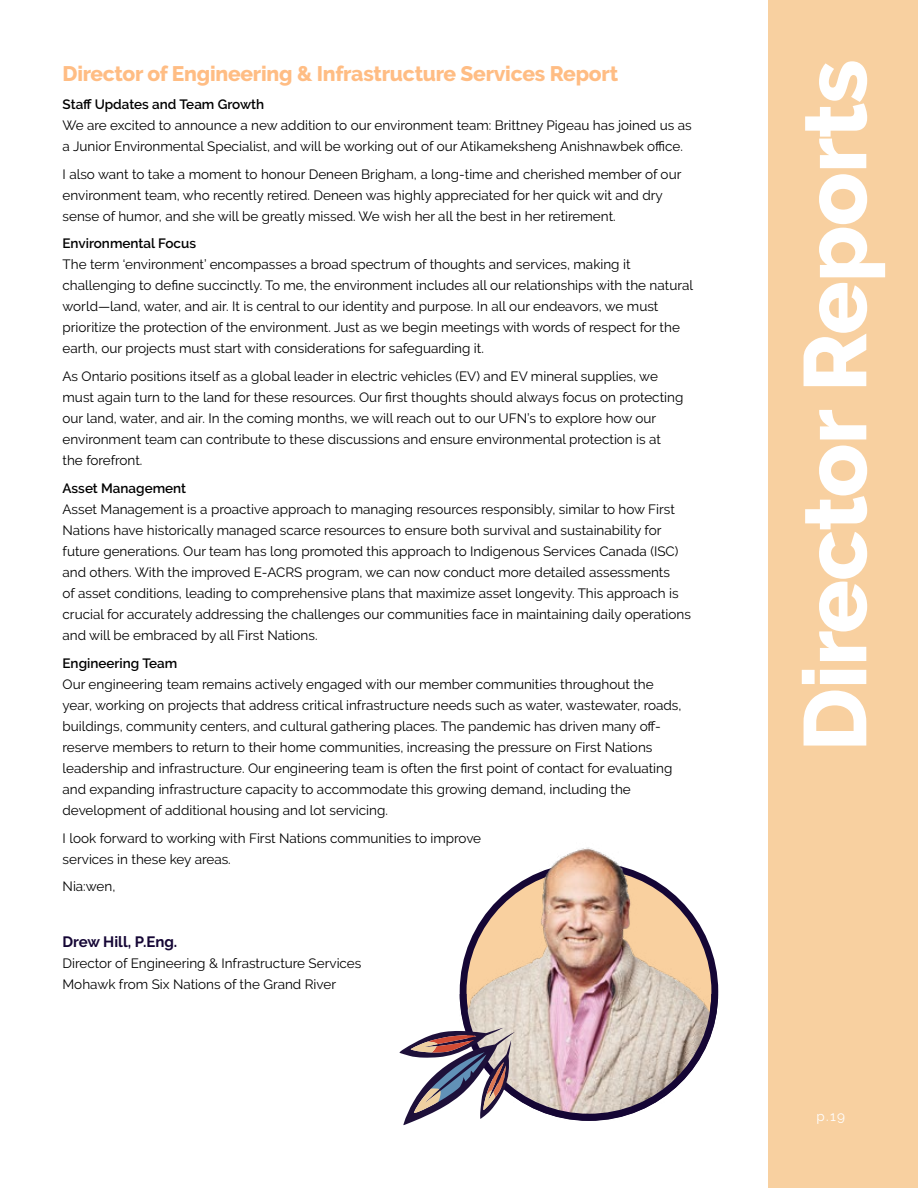
<style>
.page{position:relative;width:918px;height:1188px;background:#fff}
.page>*{position:absolute;margin:0;border:0;box-sizing:border-box;transform-origin:0 0}
.t1{font:800 21px "Raleway";letter-spacing:-.01em;color:#ffbd84}
.t2{font:700 15px "Raleway";color:#150635}
.t3{font:13.5px/21px "Raleway";color:#000}
.t4{font:600 13.5px "Raleway";color:#000}
.t5{font:13.5px "Raleway";color:#fff}
</style>
<div class="page">
<div style="left:769px;top:0;width:149px;height:1188px;background:#f8d0a0"></div>
<svg style="left:802px;top:61px;width:83px;height:685px"></svg>
<img style="left:460px;top:847px;width:259px;height:140px">
<svg style="left:399px;top:987px;width:320px;height:138px"></svg>
<h1 class="t1" style="left:63px;top:62px;width:557px">Director of Engineering &amp; Infrastructure Services Report</h1>
<p class="t4" style="left:63px;top:96px;width:203px">Staff Updates and Team Growth</p>
<p class="t3" style="left:63px;top:115px;width:631px">We are excited to announce a new addition to our environment team: Brittney Pigeau has joined us as a Junior Environmental Specialist, and will be working out of our Atikameksheng Anishnawbek office.</p>
<p class="t3" style="left:63px;top:163px;width:620px">I also want to take a moment to honour Deneen Brigham, a long-time and cherished member of our environment team, who recently retired. Deneen was highly appreciated for her quick wit and dry sense of humor, and she will be greatly missed. We wish her all the best in her retirement.</p>
<p class="t4" style="left:63px;top:236px;width:135px">Environmental Focus</p>
<p class="t3" style="left:63px;top:254px;width:632px">The term ‘environment’ encompasses a broad spectrum of thoughts and services, making it challenging to define succinctly. To me, the environment includes all our relationships with the natural world—land, water, and air. It is central to our identity and purpose. In all our endeavors, we must prioritize the protection of the environment. Just as we begin meetings with words of respect for the earth, our projects must start with considerations for safeguarding it.</p>
<p class="t3" style="left:63px;top:366px;width:622px">As Ontario positions itself as a global leader in electric vehicles (EV) and EV mineral supplies, we must again turn to the land for these resources. Our first thoughts should always focus on protecting our land, water, and air. In the coming months, we will reach out to our UFN’s to explore how our environment team can contribute to these discussions and ensure environmental protection is at the forefront.</p>
<p class="t4" style="left:63px;top:480px;width:125px">Asset Management</p>
<p class="t3" style="left:63px;top:499px;width:630px">Asset Management is a proactive approach to managing resources responsibly, similar to how First Nations have historically managed scarce resources to ensure both survival and sustainability for future generations. Our team has long promoted this approach to Indigenous Services Canada (ISC) and others. With the improved E-ACRS program, we can now conduct more detailed assessments<br>of asset conditions, leading to comprehensive plans that maximize asset longevity. This approach is crucial for accurately addressing the challenges our communities face in maintaining daily operations and will be embraced by all First Nations.</p>
<p class="t4" style="left:63px;top:655px;width:116px">Engineering Team</p>
<p class="t3" style="left:63px;top:673px;width:620px">Our engineering team remains actively engaged with our member communities throughout the year, working on projects that address critical infrastructure needs such as water, wastewater, roads, buildings, community centers, and cultural gathering places. The pandemic has driven many off&shy;reserve members to return to their home communities, increasing the pressure on First Nations leadership and infrastructure. Our engineering team is often the first point of contact for evaluating and expanding infrastructure capacity to accommodate this growing demand, including the development of additional housing and lot servicing.</p>
<p class="t3" style="left:63px;top:827px;width:420px">I look forward to working with First Nations communities to improve services in these key areas.</p>
<p class="t3" style="left:63px;top:876px;width:54px">Nia:wen,</p>
<p class="t2" style="left:63px;top:933px;width:116px">Drew Hill, P.Eng.</p>
<p class="t3" style="left:63px;top:952px;width:300px">Director of Engineering &amp; Infrastructure Services<br>Mohawk from Six Nations of the Grand River</p>
<p class="t5" style="left:816px;top:1109px;width:30px">p.19</p>
</div>
